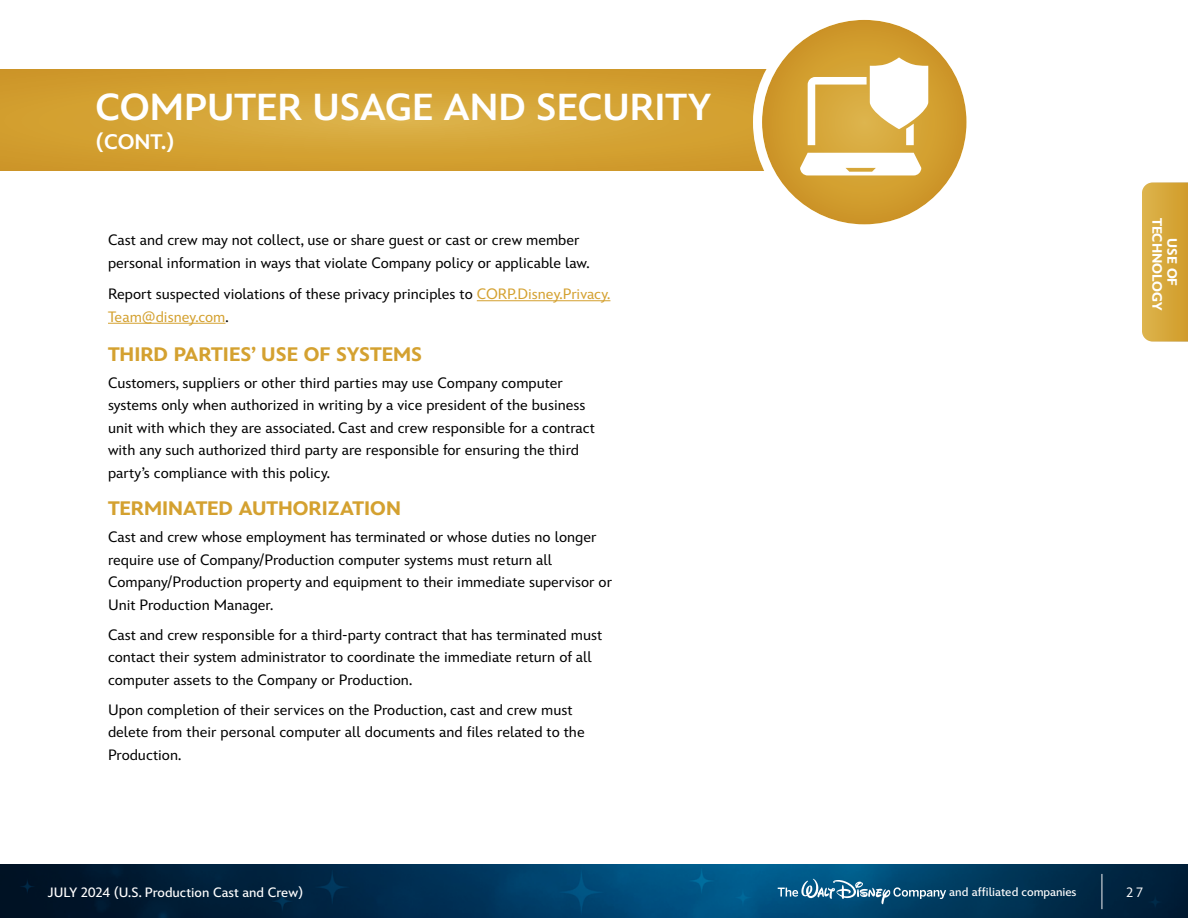
<style>
.page{position:relative;width:1188px;height:918px;background:#fff}
.page>*{position:absolute;margin:0;border:0;box-sizing:border-box;transform-origin:0 0}
.t1{font:800 37.5px "Inspire TWDC";color:#fff}
.t2{font:800 21px "Inspire TWDC";color:#fff}
.t3{font:900 19.5px "Inspire TWDC";color:#d4a130}
.t4{font:15px/22.5px "Inspire TWDC";color:#000}
.t5{font:500 13.5px "Inspire TWDC";color:#fff}
.t6{font:900 13.5px/15px "Inspire TWDC";color:#fff;text-align:center}
.t7{font:13.5px "Inspire TWDC";color:#fff}
.t8{font:500 12px "Inspire TWDC";letter-spacing:-.005em;color:#fff}
.s1{color:#d4a130}
</style>
<div class="page">
<svg style="left:0;top:69px;width:767px;height:102px;background:#d3a133"></svg>
<svg style="left:758px;top:15px;width:213px;height:214px;background:#d4a441"></svg>
<div style="left:753px;top:11px;width:223px;height:222px;border:9px solid #fff;border-radius:50%"></div>
<img style="left:0;top:864px;width:1188px;height:54px">
<svg style="left:778px;top:879px;width:168px;height:25px;background:#2f6d90"></svg>
<hr style="left:1102px;top:874px;width:1px;height:35px;background:#f1f1f3">
<svg style="left:1142px;top:183px;width:46px;height:158px;background:#d7a83c"></svg>
<hr style="left:477px;top:300px;width:133px;height:1px;background:#d4a130">
<hr style="left:108px;top:323px;width:118px;height:1px;background:#d4a130">
<svg style="left:800px;top:153px;width:121px;height:22px"></svg>
<svg style="left:808px;top:57px;width:120px;height:88px"></svg>
<h1 class="t1" style="left:96px;top:83px;width:617px">COMPUTER USAGE AND SECURITY</h1>
<h2 class="t2" style="left:96px;top:128px;width:81px">(CONT.)</h2>
<p class="t4" style="left:108px;top:229px;width:483px">Cast and crew may not collect, use or share guest or cast or crew member personal information in ways that violate Company policy or applicable law.</p>
<p class="t4" style="left:108px;top:283px;width:504px">Report suspected violations of these privacy principles to <span class="s1">CORP.Disney.Privacy.<br>Team@disney.com</span>.</p>
<h3 class="t3" style="left:108px;top:341px;width:316px">THIRD PARTIES’ USE OF SYSTEMS</h3>
<p class="t4" style="left:108px;top:372px;width:489px">Customers, suppliers or other third parties may use Company computer systems only when authorized in writing by a vice president of the business unit with which they are associated. Cast and crew responsible for a contract with any such authorized third party are responsible for ensuring the third party’s compliance with this policy.</p>
<h3 class="t3" style="left:108px;top:496px;width:294px">TERMINATED AUTHORIZATION</h3>
<p class="t4" style="left:108px;top:526px;width:506px">Cast and crew whose employment has terminated or whose duties no longer require use of Company/Production computer systems must return all Company/Production property and equipment to their immediate supervisor or Unit Production Manager.</p>
<p class="t4" style="left:108px;top:624px;width:496px">Cast and crew responsible for a third-party contract that has terminated must contact their system administrator to coordinate the immediate return of all computer assets to the Company or Production.</p>
<p class="t4" style="left:108px;top:699px;width:478px">Upon completion of their services on the Production, cast and crew must delete from their personal computer all documents and files related to the<br>Production.</p>
<p class="t5" style="left:48px;top:883px;width:257px">JULY 2024 (U.S. Production Cast and Crew)</p>
<p class="t6" style="left:1179px;top:218px;width:95px;rotate:90deg">USE OF<br>TECHNOLOGY</p>
<p class="t8" style="left:949px;top:885px;width:129px">and affiliated companies</p>
<p class="t7" style="left:1126px;top:884px;width:18px">27</p>
</div>
